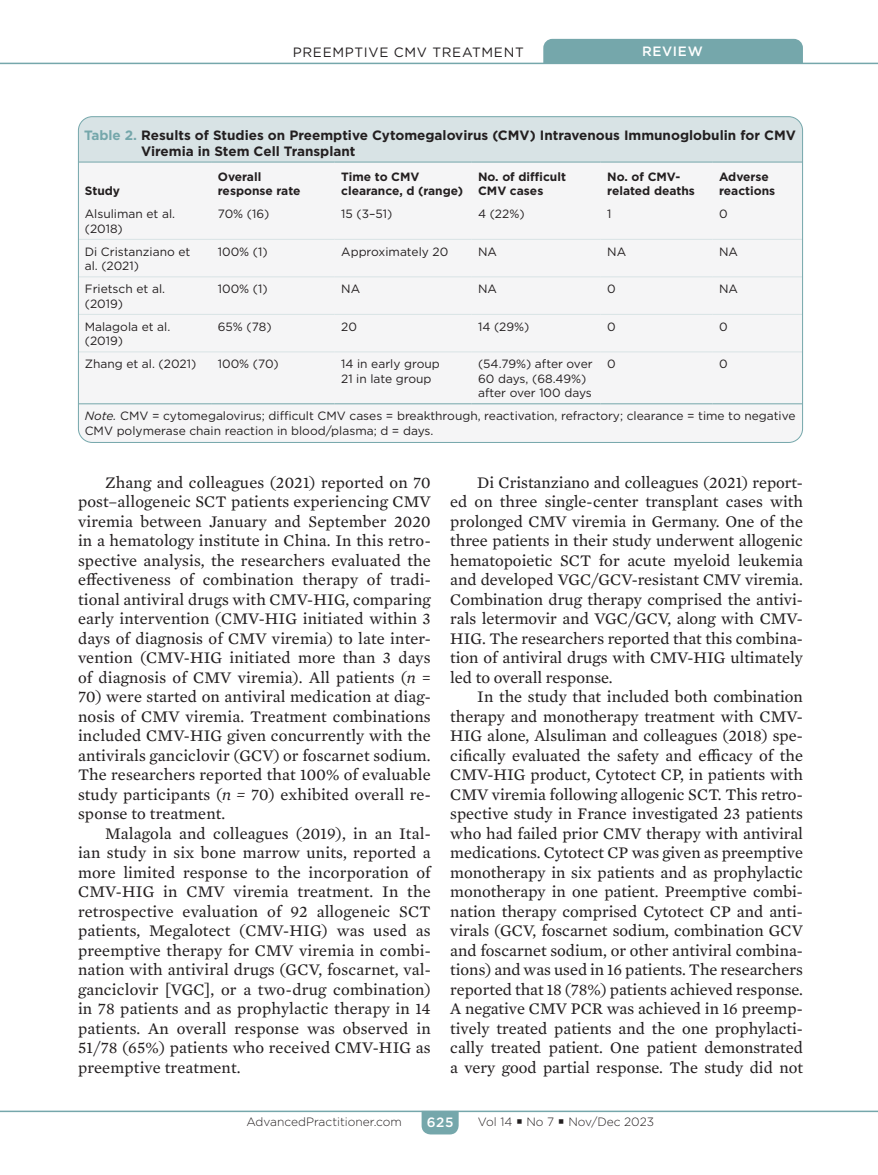
<style>
.page{position:relative;width:878px;height:1175px;background:#fff}
.page>*{position:absolute;margin:0;border:0;box-sizing:border-box;transform-origin:0 0}
.Body_txt{font:16.5px/19.5px "Mercury Text G2";letter-spacing:.01em;color:#231f20;text-align:justify}
.t1{font:700 13.5px/16.2px "Gotham";color:#231f20}
.t2{font:13.5px "Gotham";letter-spacing:.05em;color:#231f20}
.t3{font:500 13.5px "Gotham";letter-spacing:.05em;color:#fff}
.t4{font:12px/14.4px "Gotham";color:#231f20}
.t5{font:700 12px/14.4px "Gotham";color:#231f20}
.t6{font:300 12px "Gotham";color:#231f20}
.s1{color:#75a7ab}
.s2{font-style:italic}
</style>
<div class="page">
<hr style="left:0;top:1110px;width:878px;height:2px;background:#75a7ab">
<svg style="left:421px;top:1110px;width:37px;height:24px"></svg>
<hr style="left:0;top:63px;width:878px;height:1px;background:#75a7ab">
<div style="left:543px;top:39px;width:259px;height:24px;background:#75a7ab"></div>
<svg style="left:78px;top:117px;width:724px;height:325px"></svg>
<div style="left:80px;top:163px;width:720px;height:240px;background:#f5f5f6"></div>
<hr style="left:79px;top:162px;width:132px;height:1px;background:#75a7ab">
<hr style="left:211px;top:162px;width:123px;height:1px;background:#75a7ab">
<hr style="left:334px;top:162px;width:137px;height:1px;background:#75a7ab">
<hr style="left:471px;top:162px;width:129px;height:1px;background:#75a7ab">
<hr style="left:600px;top:162px;width:112px;height:1px;background:#75a7ab">
<hr style="left:712px;top:162px;width:90px;height:1px;background:#75a7ab">
<hr style="left:79px;top:403px;width:132px;height:1px;background:#75a7ab">
<hr style="left:211px;top:403px;width:123px;height:1px;background:#75a7ab">
<hr style="left:334px;top:403px;width:137px;height:1px;background:#75a7ab">
<hr style="left:471px;top:403px;width:129px;height:1px;background:#75a7ab">
<hr style="left:600px;top:403px;width:112px;height:1px;background:#75a7ab">
<hr style="left:712px;top:403px;width:90px;height:1px;background:#75a7ab">
<hr style="left:79px;top:239px;width:132px;height:1px;background:#d8e3e5">
<hr style="left:211px;top:239px;width:123px;height:1px;background:#d8e3e5">
<hr style="left:334px;top:239px;width:137px;height:1px;background:#d8e3e5">
<hr style="left:471px;top:239px;width:129px;height:1px;background:#d8e3e5">
<hr style="left:600px;top:239px;width:112px;height:1px;background:#d8e3e5">
<hr style="left:712px;top:239px;width:90px;height:1px;background:#d8e3e5">
<hr style="left:79px;top:276px;width:132px;height:1px;background:#d8e3e5">
<hr style="left:211px;top:276px;width:123px;height:1px;background:#d8e3e5">
<hr style="left:334px;top:276px;width:137px;height:1px;background:#d8e3e5">
<hr style="left:471px;top:276px;width:129px;height:1px;background:#d8e3e5">
<hr style="left:600px;top:276px;width:112px;height:1px;background:#d8e3e5">
<hr style="left:712px;top:276px;width:90px;height:1px;background:#d8e3e5">
<hr style="left:79px;top:314px;width:132px;height:1px;background:#d8e3e5">
<hr style="left:211px;top:314px;width:123px;height:1px;background:#d8e3e5">
<hr style="left:334px;top:314px;width:137px;height:1px;background:#d8e3e5">
<hr style="left:471px;top:314px;width:129px;height:1px;background:#d8e3e5">
<hr style="left:600px;top:314px;width:112px;height:1px;background:#d8e3e5">
<hr style="left:712px;top:314px;width:90px;height:1px;background:#d8e3e5">
<hr style="left:79px;top:351px;width:132px;height:1px;background:#d8e3e5">
<hr style="left:211px;top:351px;width:123px;height:1px;background:#d8e3e5">
<hr style="left:334px;top:351px;width:137px;height:1px;background:#d8e3e5">
<hr style="left:471px;top:351px;width:129px;height:1px;background:#d8e3e5">
<hr style="left:600px;top:351px;width:112px;height:1px;background:#d8e3e5">
<hr style="left:712px;top:351px;width:90px;height:1px;background:#d8e3e5">
<p class="t2" style="left:293px;top:43px;width:232px">PREEMPTIVE CMV TREATMENT</p>
<p class="t3" style="left:642px;top:43px;width:62px">REVIEW</p>
<p class="t1" style="left:141px;top:127px;width:656px;text-indent:-57px"><span class="s1">Table 2.</span> Results of Studies on Preemptive Cytomegalovirus (CMV) Intravenous Immunoglobulin for CMV<br>Viremia in Stem Cell Transplant</p>
<p class="t5" style="left:85px;top:183px;width:37px">Study</p>
<p class="t5" style="left:218px;top:169px;width:84px">Overall response rate</p>
<p class="t5" style="left:341px;top:169px;width:123px">Time to CMV clearance, d (range)</p>
<p class="t5" style="left:478px;top:169px;width:89px">No. of difficult<br>CMV cases</p>
<p class="t5" style="left:607px;top:169px;width:89px">No. of CMV&shy;related deaths</p>
<p class="t5" style="left:719px;top:169px;width:58px">Adverse reactions</p>
<p class="t4" style="left:85px;top:206px;width:92px">Alsuliman et al. (2018)</p>
<p class="t4" style="left:218px;top:206px;width:53px">70% (16)</p>
<p class="t4" style="left:341px;top:206px;width:52px">15 (3–51)</p>
<p class="t4" style="left:478px;top:206px;width:48px">4 (22%)</p>
<p class="t4" style="left:607px;top:206px;width:6px">1</p>
<p class="t4" style="left:719px;top:206px;width:10px">0</p>
<p class="t4" style="left:85px;top:244px;width:107px">Di Cristanziano et al. (2021)</p>
<p class="t4" style="left:218px;top:244px;width:51px">100% (1)</p>
<p class="t4" style="left:341px;top:244px;width:109px">Approximately 20</p>
<p class="t4" style="left:478px;top:244px;width:20px">NA</p>
<p class="t4" style="left:607px;top:244px;width:20px">NA</p>
<p class="t4" style="left:719px;top:244px;width:20px">NA</p>
<p class="t4" style="left:85px;top:281px;width:82px">Frietsch et al. (2019)</p>
<p class="t4" style="left:218px;top:281px;width:51px">100% (1)</p>
<p class="t4" style="left:341px;top:281px;width:20px">NA</p>
<p class="t4" style="left:478px;top:281px;width:20px">NA</p>
<p class="t4" style="left:607px;top:281px;width:10px">0</p>
<p class="t4" style="left:719px;top:281px;width:20px">NA</p>
<p class="t4" style="left:85px;top:319px;width:87px">Malagola et al. (2019)</p>
<p class="t4" style="left:218px;top:319px;width:55px">65% (78)</p>
<p class="t4" style="left:341px;top:319px;width:17px">20</p>
<p class="t4" style="left:478px;top:319px;width:53px">14 (29%)</p>
<p class="t4" style="left:607px;top:319px;width:10px">0</p>
<p class="t4" style="left:719px;top:319px;width:10px">0</p>
<p class="t4" style="left:85px;top:356px;width:113px">Zhang et al. (2021)</p>
<p class="t4" style="left:218px;top:356px;width:62px">100% (70)</p>
<p class="t4" style="left:341px;top:356px;width:100px">14 in early group<br>21 in late group</p>
<p class="t4" style="left:478px;top:356px;width:116px">(54.79%) after over<br>60 days, (68.49%) after over 100 days</p>
<p class="t4" style="left:607px;top:356px;width:10px">0</p>
<p class="t4" style="left:719px;top:356px;width:10px">0</p>
<p class="t4" style="left:85px;top:408px;width:712px"><span class="s2">Note.</span> CMV = cytomegalovirus; difficult CMV cases = breakthrough, reactivation, refractory; clearance = time to negative<br>CMV polymerase chain reaction in blood/plasma; d = days.</p>
<p class="Body_txt" style="left:78px;top:471px;width:354px;text-indent:27px">Zhang and colleagues (2021) reported on 70 post–allogeneic SCT patients experiencing CMV viremia between January and September 2020 in a hematology institute in China. In this retro&shy;spective analysis, the researchers evaluated the effectiveness of combination therapy of tradi&shy;tional antiviral drugs with CMV-HIG, comparing early intervention (CMV-HIG initiated within 3 days of diagnosis of CMV viremia) to late inter&shy;vention (CMV-HIG initiated more than 3 days of diagnosis of CMV viremia). All patients (<span class="s2">n</span> =</p>
<p class="Body_txt" style="left:78px;top:686px;width:354px">70) were started on antiviral medication at diag&shy;nosis of CMV viremia. Treatment combinations included CMV-HIG given concurrently with the antivirals ganciclovir (GCV) or foscarnet sodium.<br>The researchers reported that 100% of evaluable study participants (<span class="s2">n =</span> 70) exhibited overall re&shy;sponse to treatment.</p>
<p class="Body_txt" style="left:78px;top:822px;width:354px;text-indent:27px">Malagola and colleagues (2019), in an Ital&shy;ian study in six bone marrow units, reported a more limited response to the incorporation of CMV-HIG in CMV viremia treatment. In the retrospective evaluation of 92 allogeneic SCT patients, Megalotect (CMV-HIG) was used as preemptive therapy for CMV viremia in combi&shy;nation with antiviral drugs (GCV, foscarnet, val&shy;ganciclovir [VGC], or a two-drug combination) in 78 patients and as prophylactic therapy in 14 patients. An overall response was observed in 51/78 (65%) patients who received CMV-HIG as preemptive treatment.</p>
<p class="Body_txt" style="left:450px;top:471px;width:354px;text-indent:27px">Di Cristanziano and colleagues (2021) report&shy;ed on three single-center transplant cases with prolonged CMV viremia in Germany. One of the three patients in their study underwent allogenic hematopoietic SCT for acute myeloid leukemia and developed VGC/GCV-resistant CMV viremia.<br>Combination drug therapy comprised the antivi&shy;rals letermovir and VGC/GCV, along with CMV-HIG. The researchers reported that this combina&shy;tion of antiviral drugs with CMV-HIG ultimately led to overall response.</p>
<p class="Body_txt" style="left:450px;top:686px;width:354px;text-indent:27px">In the study that included both combination therapy and monotherapy treatment with CMV-HIG alone, Alsuliman and colleagues (2018) spe&shy;cifically evaluated the safety and efficacy of the CMV-HIG product, Cytotect CP, in patients with CMV viremia following allogenic SCT. This retro&shy;spective study in France investigated 23 patients who had failed prior CMV therapy with antiviral medications. Cytotect CP was given as preemptive monotherapy in six patients and as prophylactic monotherapy in one patient. Preemptive combi&shy;nation therapy comprised Cytotect CP and anti&shy;virals (GCV, foscarnet sodium, combination GCV and foscarnet sodium, or other antiviral combina&shy;tions) and was used in 16 patients. The researchers reported that 18 (78%) patients achieved response.<br>A negative CMV PCR was achieved in 16 preemp&shy;tively treated patients and the one prophylacti&shy;cally treated patient. One patient demonstrated a very good partial response. The study did not</p>
<p class="t6" style="left:246px;top:1114px;width:157px">AdvancedPractitioner.com</p>
<p class="t3" style="left:426px;top:1113px;width:28px">625</p>
<p class="t6" style="left:478px;top:1113px;width:178px">Vol 14 ▪ No 7 ▪ Nov/Dec 2023</p>
</div>
